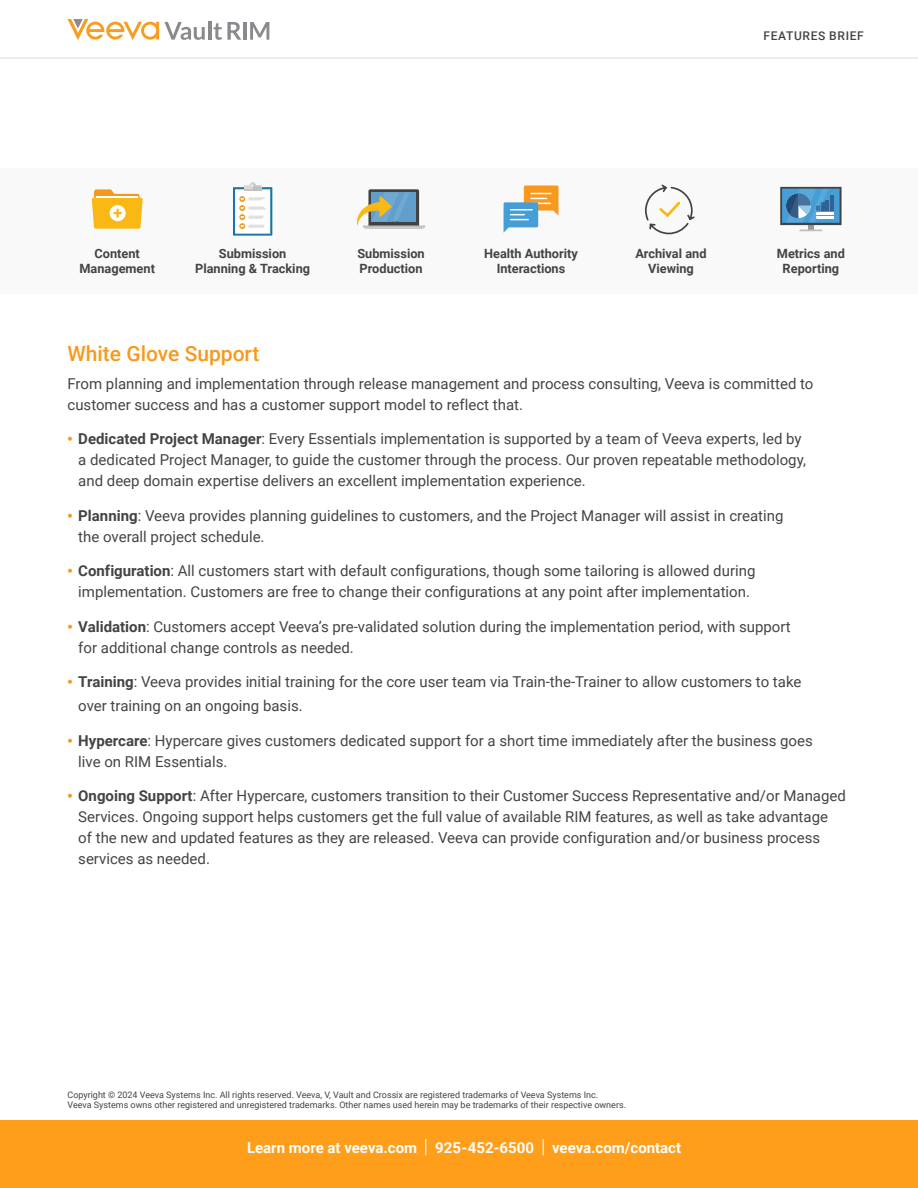
<style>
.page{position:relative;width:918px;height:1188px;background:#fff}
.page>*{position:absolute;margin:0;border:0;box-sizing:border-box;transform-origin:0 0}
.t1{font:500 21px "Roboto";color:#f8991d}
.t2{font:15px/21px "Roboto";color:#444}
.t3{font:700 15px "Roboto";color:#fff}
.t4{font:700 12.75px/15px "Roboto";color:#444;text-align:center}
.t5{font:500 12px "Roboto";letter-spacing:.055em;color:#444}
.t6{font:9px/10.5px "Roboto";color:#444}
.s1{font-family:"Arial MT Std";font-weight:500;color:#f8991d}
.s2{font-weight:700}
.s3{font-weight:300;font-size:19.5px}
</style>
<div class="page">
<hr style="left:0;top:58px;width:918px;height:1px;background:#d9d9d9">
<div style="left:0;top:1120px;width:918px;height:68px;background:#ff9e1a"></div>
<hr style="left:208px;top:21px;width:3px;height:19px;background:#888a8d">
<svg style="left:213px;top:22px;width:28px;height:18px"></svg>
<hr style="left:243px;top:22px;width:4px;height:18px;background:#888a8d">
<svg style="left:250px;top:22px;width:19px;height:18px"></svg>
<svg style="left:68px;top:19px;width:137px;height:21px"></svg>
<div style="left:0;top:168px;width:918px;height:126px;background:#f9f9f9"></div>
<svg style="left:233px;top:187px;width:39px;height:49px"></svg>
<div style="left:235px;top:189px;width:35px;height:45px;background:#fff"></div>
<svg style="left:239px;top:183px;width:26px;height:46px"></svg>
<svg style="left:780px;top:187px;width:62px;height:44px;background:#6999ba"></svg>
<svg style="left:92px;top:189px;width:51px;height:40px"></svg>
<svg style="left:645px;top:184px;width:50px;height:51px"></svg>
<svg style="left:357px;top:189px;width:68px;height:40px"></svg>
<svg style="left:504px;top:186px;width:54px;height:46px"></svg>
<p class="t5" style="left:764px;top:27px;width:102px">FEATURES BRIEF</p>
<p class="t4" style="left:79px;top:246px;width:77px">Content<br>Management</p>
<p class="t4" style="left:357px;top:246px;width:69px;text-align:left">Submission<br>Production</p>
<p class="t4" style="left:777px;top:246px;width:69px">Metrics and<br>Reporting</p>
<p class="t4" style="left:195px;top:246px;width:116px">Submission<br>Planning &amp; Tracking</p>
<p class="t4" style="left:635px;top:246px;width:73px">Archival and<br>Viewing</p>
<p class="t4" style="left:484px;top:246px;width:95px">Health Authority<br>Interactions</p>
<h1 class="t1" style="left:68px;top:339px;width:194px">White Glove Support</h1>
<p class="t2" style="left:68px;top:372px;width:747px">From planning and implementation through release management and process consulting, Veeva is committed to customer success and has a customer support model to reflect that.</p>
<p class="t2" style="left:78px;top:428px;width:729px;text-indent:-11px"><span class="s1">•</span> <span class="s2">Dedicated Project Manager</span>: Every Essentials implementation is supported by a team of Veeva experts, led by a dedicated Project Manager, to guide the customer through the process. Our proven repeatable methodology, and deep domain expertise delivers an excellent implementation experience.</p>
<p class="t2" style="left:78px;top:504px;width:707px;text-indent:-11px"><span class="s1">•</span> <span class="s2">Planning</span>: Veeva provides planning guidelines to customers, and the Project Manager will assist in creating the overall project schedule.</p>
<p class="t2" style="left:68px;top:560px;width:689px;text-align:center"><span class="s1">•</span> <span class="s2">Configuration</span>: All customers start with default configurations, though some tailoring is allowed during implementation. Customers are free to change their configurations at any point after implementation.</p>
<p class="t2" style="left:78px;top:615px;width:714px;text-indent:-11px"><span class="s1">•</span> <span class="s2">Validation</span>: Customers accept Veeva’s pre-validated solution during the implementation period, with support for additional change controls as needed.</p>
<p class="t2" style="left:78px;top:669px;width:725px;line-height:24px;text-indent:-11px"><span class="s1">•</span> <span class="s2">Training</span>: Veeva provides initial training for the core user team via Train-the-Trainer to allow customers to take over training on an ongoing basis.</p>
<p class="t2" style="left:78px;top:729px;width:736px;text-indent:-11px"><span class="s1">•</span> <span class="s2">Hypercare</span>: Hypercare gives customers dedicated support for a short time immediately after the business goes live on RIM Essentials.</p>
<p class="t2" style="left:78px;top:785px;width:769px;text-indent:-11px"><span class="s1">•</span> <span class="s2">Ongoing Support</span>: After Hypercare, customers transition to their Customer Success Representative and/or Managed Services. Ongoing support helps customers get the full value of available RIM features, as well as take advantage<br>of the new and updated features as they are released. Veeva can provide configuration and/or business process services as needed.</p>
<p class="t6" style="left:68px;top:1089px;width:560px">Copyright © 2024 Veeva Systems Inc. All rights reserved. Veeva, V, Vault and Crossix are registered trademarks of Veeva Systems Inc.<br>Veeva Systems owns other registered and unregistered trademarks. Other names used herein may be trademarks of their respective owners.</p>
<p class="t3" style="left:247px;top:1137px;width:436px">Learn more at veeva.com <span class="s3">|</span> 925-452-6500 <span class="s3">|</span> veeva.com/contact</p>
</div>
